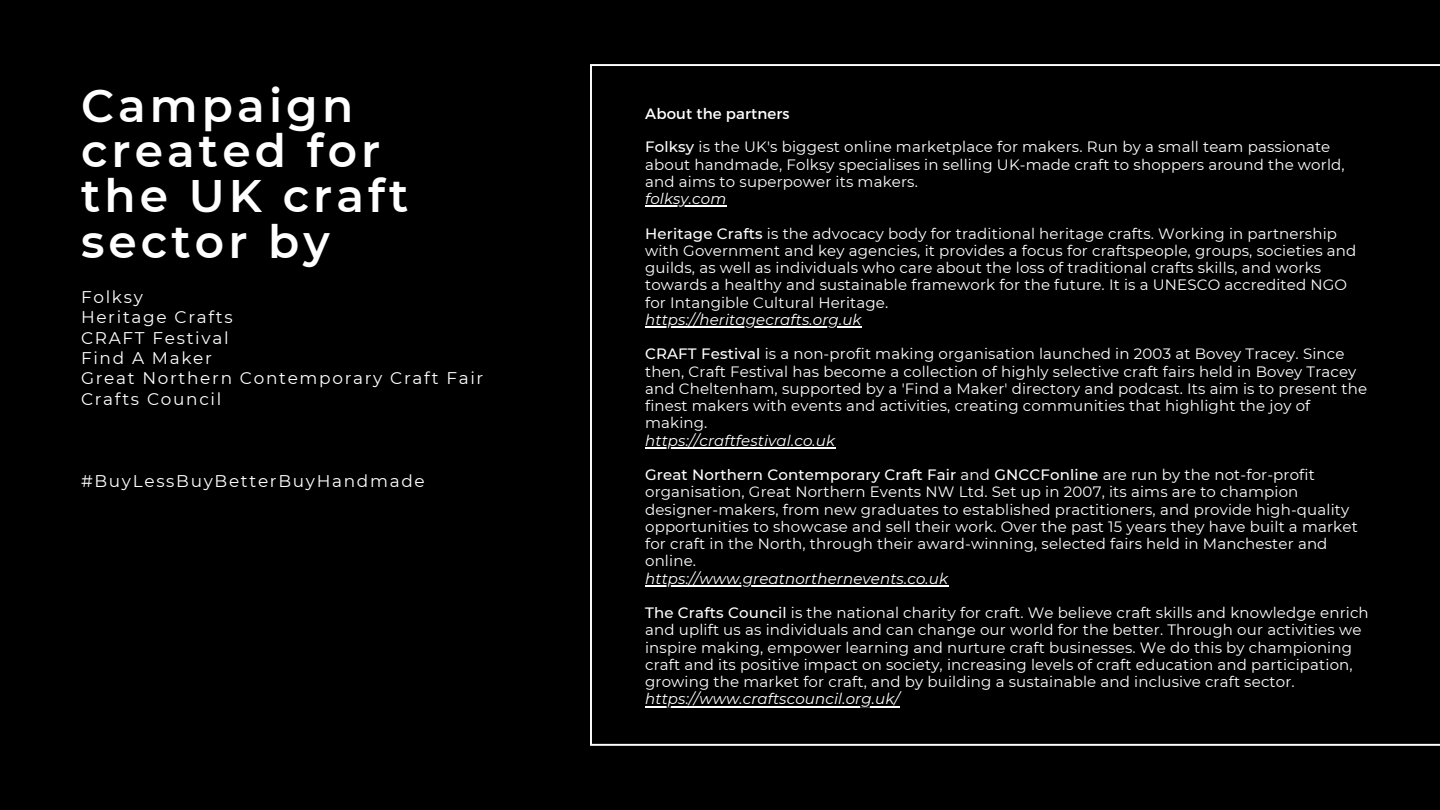
<style>
.page{position:relative;width:1440px;height:810px;background:#000}
.page>*{position:absolute;margin:0;border:0;box-sizing:border-box;transform-origin:0 0}
.t1{font:600 45.5px/45.4px "Montserrat";letter-spacing:.09em;color:#fff}
.t2{font:16.9px/20.5px "Montserrat";letter-spacing:.1em;color:#fff}
.t3{font:15px/17.2px "Montserrat";letter-spacing:.01em;color:#fff}
.t4{font:italic 15px "Montserrat";letter-spacing:.01em;color:#fff}
.s1{font-weight:500}
</style>
<div class="page">
<svg style="left:590px;top:64px;width:850px;height:682px"></svg>
<hr style="left:645px;top:206px;width:81px;height:1px;background:#fff">
<hr style="left:645px;top:326px;width:217px;height:2px;background:#fff">
<hr style="left:645px;top:447px;width:190px;height:2px;background:#fff">
<hr style="left:645px;top:585px;width:303px;height:2px;background:#fff">
<hr style="left:645px;top:706px;width:255px;height:1px;background:#fff">
<h1 class="t1" style="left:81px;top:82px;width:329px">Campaign created for the UK craft sector by</h1>
<p class="t2" style="left:81px;top:286px;width:404px">Folksy<br>Heritage Crafts<br>CRAFT Festival<br>Find A Maker<br>Great Northern Contemporary Craft Fair<br>Crafts Council</p>
<p class="t2" style="left:81px;top:471px;width:345px">#BuyLessBuyBetterBuyHandmade</p>
<p class="t3" style="left:645px;top:104px;width:146px">About the partners</p>
<p class="t3" style="left:645px;top:138px;width:701px"><span class="s1">Folksy</span> is the UK's biggest online marketplace for makers. Run by a small team passionate about handmade, Folksy specialises in selling UK-made craft to shoppers around the world, and aims to superpower its makers.</p>
<p class="t4" style="left:645px;top:190px;width:83px">folksy.com</p>
<p class="t3" style="left:645px;top:225px;width:713px"><span class="s1">Heritage Crafts</span> is the advocacy body for traditional heritage crafts. Working in partnership with Government and key agencies, it provides a focus for craftspeople, groups, societies and guilds, as well as individuals who care about the loss of traditional crafts skills, and works towards a healthy and sustainable framework for the future. It is a UNESCO accredited NGO for Intangible Cultural Heritage.</p>
<p class="t4" style="left:645px;top:310px;width:218px">https://heritagecrafts.org.uk</p>
<p class="t3" style="left:645px;top:345px;width:724px"><span class="s1">CRAFT Festival</span> is a non-profit making organisation launched in 2003 at Bovey Tracey. Since then, Craft Festival has become a collection of highly selective craft fairs held in Bovey Tracey and Cheltenham, supported by a 'Find a Maker' directory and podcast. Its aim is to present the finest makers with events and activities, creating communities that highlight the joy of making.</p>
<p class="t4" style="left:645px;top:431px;width:191px">https://craftfestival.co.uk</p>
<p class="t3" style="left:645px;top:466px;width:714px"><span class="s1">Great Northern Contemporary Craft Fair</span> and <span class="s1">GNCCFonline</span> are run by the not-for-profit organisation, Great Northern Events NW Ltd. Set up in 2007, its aims are to champion designer-makers, from new graduates to established practitioners, and provide high-quality opportunities to showcase and sell their work. Over the past 15 years they have built a market for craft in the North, through their award-winning, selected fairs held in Manchester and online.</p>
<p class="t4" style="left:645px;top:569px;width:304px">https://www.greatnorthernevents.co.uk</p>
<p class="t3" style="left:645px;top:604px;width:725px"><span class="s1">The Crafts Council</span> is the national charity for craft. We believe craft skills and knowledge enrich and uplift us as individuals and can change our world for the better. Through our activities we inspire making, empower learning and nurture craft businesses. We do this by championing craft and its positive impact on society, increasing levels of craft education and participation, growing the market for craft, and by building a sustainable and inclusive craft sector.</p>
<p class="t4" style="left:645px;top:690px;width:256px">https://www.craftscouncil.org.uk/</p>
</div>
